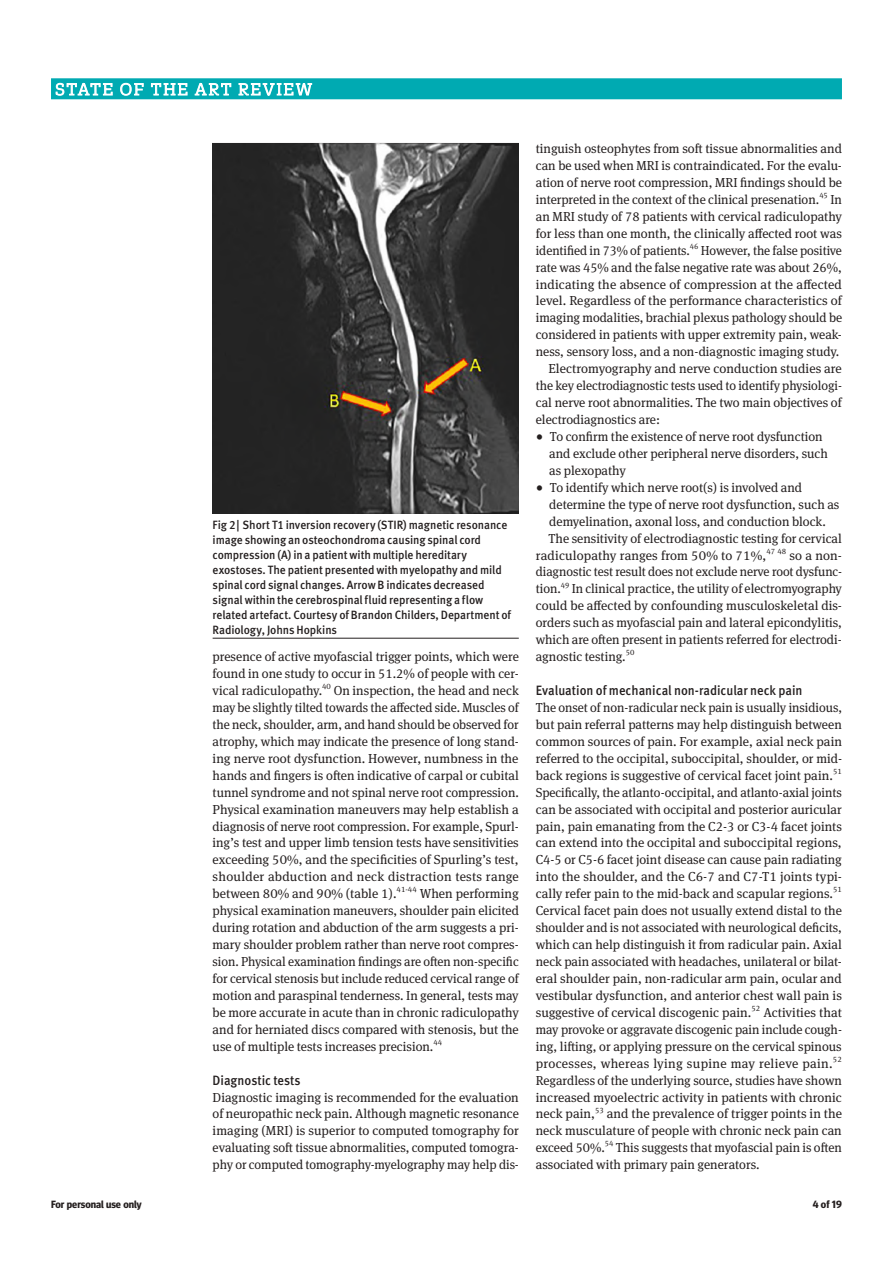
<style>
.page{position:relative;width:893px;height:1263px;background:#fff}
.page>*{position:absolute;margin:0;border:0;box-sizing:border-box;transform-origin:0 0}
.t1{font:500 13.5px "Meta Pro";color:#241f1f;scale:.93 1}
.t2{font:13.05px/17px "Meta Serif Pro";color:#241f1f;text-align:justify}
.t3{font:13.05px/17px "Meta Serif Pro";color:#241f1f;text-align:justify;scale:.96 1}
.t4{font:500 12px/15px "Meta Pro";letter-spacing:-.01em;color:#241f1f;scale:.95 1}
.t5{font:700 10.5px "Meta Headline OT";color:#241f1f}
.t6{font:7.8px "Meta Serif Pro";letter-spacing:.005em;color:#241f1f}
.s1{font-size:15px}
</style>
<div class="page">
<div style="left:51px;top:78px;width:791px;height:21px;background:#00aab2"></div>
<svg style="left:55px;top:83px;width:58px;height:13px"></svg>
<svg style="left:120px;top:83px;width:24px;height:13px"></svg>
<svg style="left:151px;top:83px;width:37px;height:13px"></svg>
<svg style="left:194px;top:83px;width:38px;height:13px"></svg>
<svg style="left:238px;top:83px;width:74px;height:13px"></svg>
<img style="left:213px;top:143px;width:306px;height:370px">
<hr style="left:213px;top:638px;width:306px;height:1px;background:#241f1f">
<p class="t4" style="left:213px;top:516px;width:316px">Fig 2| Short T1 inversion recovery (STIR) magnetic resonance image showing an osteochondroma causing spinal cord compression (A) in a patient with multiple hereditary exostoses. The patient presented with myelopathy and mild spinal cord signal changes. Arrow B indicates decreased signal within the cerebrospinal fluid representing a flow related artefact. Courtesy of Brandon Childers, Department of Radiology, Johns Hopkins</p>
<p class="t2" style="left:213px;top:647px;width:308px">presence of active myofascial trigger points, which were found in one study to occur in 51.2% of people with cer&shy;vical radiculopathy.<sup>40</sup> On inspection, the head and neck may be slightly tilted towards the affected side. Muscles of the neck, shoulder, arm, and hand should be observed for atrophy, which may indicate the presence of long stand&shy;ing nerve root dysfunction. However, numbness in the hands and fingers is often indicative of carpal or cubital tunnel syndrome and not spinal nerve root compression.<br>Physical examination maneuvers may help establish a diagnosis of nerve root compression. For example, Spurl&shy;ing’s test and upper limb tension tests have sensitivities exceeding 50%, and the specificities of Spurling’s test, shoulder abduction and neck distraction tests range between 80% and 90% (table 1).<sup>41‑44</sup> When performing physical examination maneuvers, shoulder pain elicited during rotation and abduction of the arm suggests a pri&shy;mary shoulder problem rather than nerve root compres&shy;sion. Physical examination findings are often non-specific for cervical stenosis but include reduced cervical range of motion and paraspinal tenderness. In general, tests may be more accurate in acute than in chronic radiculopathy and for herniated discs compared with stenosis, but the use of multiple tests increases precision.<sup>44</sup></p>
<p class="t1" style="left:213px;top:1069px;width:96px">Diagnostic tests</p>
<p class="t2" style="left:213px;top:1088px;width:308px">Diagnostic imaging is recommended for the evaluation of neuropathic neck pain. Although magnetic resonance imaging (MRI) is superior to computed tomography for evaluating soft tissue abnormalities, computed tomogra&shy;phy or computed tomography-myelography may help dis-</p>
<p class="t2" style="left:536px;top:139px;width:308px">tinguish osteophytes from soft tissue abnormalities and</p>
<p class="t2" style="left:536px;top:156px;width:308px">can be used when MRI is contraindicated. For the evalu-</p>
<p class="t2" style="left:536px;top:173px;width:308px">ation of nerve root compression, MRI findings should be</p>
<p class="t2" style="left:536px;top:190px;width:308px">interpreted in the context of the clinical presenation.<sup>45</sup> In</p>
<p class="t2" style="left:536px;top:207px;width:308px">an MRI study of 78 patients with cervical radiculopathy</p>
<p class="t2" style="left:536px;top:224px;width:308px">for less than one month, the clinically affected root was</p>
<p class="t3" style="left:536px;top:241px;width:320px">identified in 73% of patients.<sup>46</sup> However, the false positive</p>
<p class="t2" style="left:536px;top:258px;width:308px">rate was 45% and the false negative rate was about 26%,</p>
<p class="t2" style="left:536px;top:275px;width:308px">indicating the absence of compression at the affected</p>
<p class="t2" style="left:536px;top:292px;width:308px">level. Regardless of the performance characteristics of</p>
<p class="t2" style="left:536px;top:309px;width:308px">imaging modalities, brachial plexus pathology should be</p>
<p class="t2" style="left:536px;top:326px;width:308px">considered in patients with upper extremity pain, weak-</p>
<p class="t2" style="left:536px;top:343px;width:305px">ness, sensory loss, and a non-diagnostic imaging study.</p>
<p class="t2" style="left:549px;top:359px;width:295px">Electromyography and nerve conduction studies are</p>
<p class="t3" style="left:536px;top:376px;width:320px">the key electrodiagnostic tests used to identify physiologi-</p>
<p class="t2" style="left:536px;top:393px;width:307px">cal nerve root abnormalities. The two main objectives of</p>
<p class="t2" style="left:536px;top:410px;width:126px">electrodiagnostics are:</p>
<p class="t2" style="left:549px;top:427px;width:280px;text-align:left;text-indent:-14px"><span class="s1">•</span> To confirm the existence of nerve root dysfunction and exclude other peripheral nerve disorders, such as plexopathy</p>
<p class="t2" style="left:536px;top:478px;width:268px"><span class="s1">•</span> To identify which nerve root(s) is involved and</p>
<p class="t2" style="left:549px;top:495px;width:292px">determine the type of nerve root dysfunction, such as</p>
<p class="t2" style="left:549px;top:512px;width:278px">demyelination, axonal loss, and conduction block.</p>
<p class="t2" style="left:549px;top:529px;width:295px">The sensitivity of electrodiagnostic testing for cervical</p>
<p class="t2" style="left:536px;top:546px;width:232px">radiculopathy ranges from 50% to 71%,</p>
<p class="t6" style="left:766px;top:545px;width:21px">47 48</p>
<p class="t2" style="left:536px;top:546px;width:308px;text-indent:254px">so a non&shy;diagnostic test result does not exclude nerve root dysfunc&shy;tion.</p>
<p class="t6" style="left:561px;top:579px;width:10px">49</p>
<p class="t2" style="left:536px;top:580px;width:308px;text-indent:36px">In clinical practice, the utility of electromyography could be affected by confounding musculoskeletal dis&shy;orders such as myofascial pain and lateral epicondylitis, which are often present in patients referred for electrodi&shy;agnostic testing.</p>
<p class="t6" style="left:626px;top:647px;width:10px">50</p>
<p class="t1" style="left:536px;top:680px;width:288px">Evaluation of mechanical non-radicular neck pain</p>
<p class="t2" style="left:536px;top:698px;width:308px">The onset of non-radicular neck pain is usually insidious, but pain referral patterns may help distinguish between common sources of pain. For example, axial neck pain referred to the occipital, suboccipital, shoulder, or mid&shy;back regions is suggestive of cervical facet joint pain.</p>
<p class="t6" style="left:833px;top:765px;width:10px">51</p>
<p class="t3" style="left:536px;top:783px;width:320px">Specifically, the atlanto-occipital, and atlanto-axial joints can be associated with occipital and posterior auricular pain, pain emanating from the C2-3 or C3-4 facet joints can extend into the occipital and suboccipital regions, C4-5 or C5-6 facet joint disease can cause pain radiating into the shoulder, and the C6-7 and C7-T1 joints typi&shy;cally refer pain to the mid-back and scapular regions.<sup>51<br></sup>Cervical facet pain does not usually extend distal to the shoulder and is not associated with neurological deficits, which can help distinguish it from radicular pain. Axial neck pain associated with headaches, unilateral or bilat&shy;eral shoulder pain, non-radicular arm pain, ocular and vestibular dysfunction, and anterior chest wall pain is suggestive of cervical discogenic pain.<sup>52</sup> Activities that may provoke or aggravate discogenic pain include cough&shy;ing, lifting, or applying pressure on the cervical spinous processes, whereas lying supine may relieve pain.</p>
<p class="t6" style="left:833px;top:1053px;width:11px">52</p>
<p class="t2" style="left:536px;top:1071px;width:308px">Regardless of the underlying source, studies have shown increased myoelectric activity in patients with chronic neck pain,</p>
<p class="t6" style="left:595px;top:1104px;width:10px">53</p>
<p class="t2" style="left:536px;top:1105px;width:308px;text-indent:71px">and the prevalence of trigger points in the neck musculature of people with chronic neck pain can exceed 50%.</p>
<p class="t6" style="left:605px;top:1138px;width:10px">54</p>
<p class="t2" style="left:536px;top:1138px;width:308px;text-indent:80px">This suggests that myofascial pain is often associated with primary pain generators.</p>
<p class="t5" style="left:51px;top:1198px;width:92px">For personal use only</p>
<p class="t5" style="left:813px;top:1198px;width:31px">4 of 19</p>
</div>
